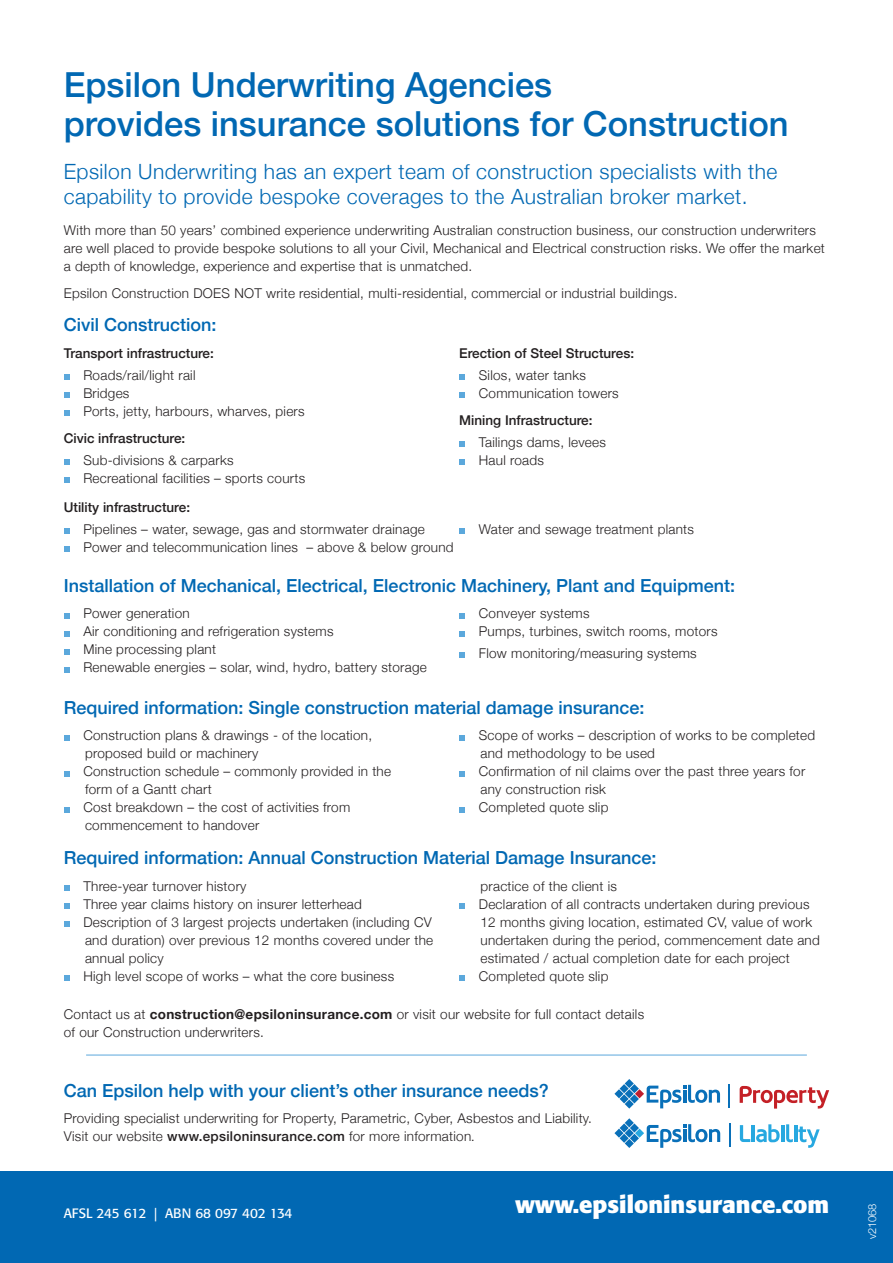
<style>
.page{position:relative;width:893px;height:1263px;background:#fff}
.page>*{position:absolute;margin:0;border:0;box-sizing:border-box;transform-origin:0 0}
.t1{font:500 34.5px/39px "Helvetica Neue";color:#0168b3}
.t2{font:700 23.7px "Formata";color:#fff}
.t3{font:300 21px/25.5px "Helvetica Neue";letter-spacing:.02em;color:#0168b3}
.subhead{font:500 18px "Helvetica Neue";color:#0168b3}
.t4{font:300 13.5px/18px "Helvetica Neue";letter-spacing:.02em;color:#231f20}
.t5{font:500 13.5px "Helvetica Neue";color:#231f20}
.t6{font:13.5px "Formata";color:#fff}
.t7{font:300 11.1px "Helvetica Neue";color:#fff}
.s1{font-weight:700}
.s2{font-weight:500}
.s3{font-family:"Formata"}
</style>
<div class="page">
<svg style="left:740px;top:1086px;width:89px;height:22px"></svg>
<hr style="left:728px;top:1084px;width:2px;height:23px;background:#0970b9">
<svg style="left:614px;top:1079px;width:106px;height:29px"></svg>
<hr style="left:86px;top:1055px;width:721px;height:1px;background:#5ba8dc">
<div style="left:0;top:1171px;width:893px;height:92px;background:#0168b3"></div>
<svg style="left:64px;top:375px;width:5px;height:5px"></svg>
<svg style="left:64px;top:393px;width:5px;height:5px"></svg>
<svg style="left:64px;top:411px;width:5px;height:5px"></svg>
<svg style="left:64px;top:459px;width:5px;height:6px"></svg>
<svg style="left:64px;top:477px;width:5px;height:6px"></svg>
<svg style="left:459px;top:375px;width:6px;height:5px"></svg>
<svg style="left:459px;top:393px;width:6px;height:5px"></svg>
<svg style="left:459px;top:441px;width:6px;height:6px"></svg>
<svg style="left:459px;top:459px;width:6px;height:6px"></svg>
<svg style="left:729px;top:1123px;width:1px;height:24px"></svg>
<svg style="left:740px;top:1124px;width:80px;height:24px"></svg>
<svg style="left:614px;top:1118px;width:106px;height:30px"></svg>
<svg style="left:64px;top:613px;width:5px;height:5px"></svg>
<svg style="left:64px;top:631px;width:5px;height:5px"></svg>
<svg style="left:64px;top:649px;width:5px;height:5px"></svg>
<svg style="left:64px;top:667px;width:5px;height:5px"></svg>
<svg style="left:459px;top:613px;width:6px;height:5px"></svg>
<svg style="left:459px;top:631px;width:6px;height:5px"></svg>
<svg style="left:459px;top:652px;width:6px;height:6px"></svg>
<svg style="left:64px;top:735px;width:5px;height:5px"></svg>
<svg style="left:64px;top:771px;width:5px;height:5px"></svg>
<svg style="left:64px;top:807px;width:5px;height:5px"></svg>
<svg style="left:459px;top:735px;width:6px;height:5px"></svg>
<svg style="left:459px;top:771px;width:6px;height:5px"></svg>
<svg style="left:459px;top:807px;width:6px;height:5px"></svg>
<svg style="left:64px;top:885px;width:5px;height:6px"></svg>
<svg style="left:64px;top:903px;width:5px;height:6px"></svg>
<svg style="left:64px;top:921px;width:5px;height:6px"></svg>
<svg style="left:64px;top:975px;width:5px;height:6px"></svg>
<svg style="left:459px;top:903px;width:6px;height:6px"></svg>
<svg style="left:459px;top:975px;width:6px;height:6px"></svg>
<svg style="left:64px;top:529px;width:5px;height:5px"></svg>
<svg style="left:459px;top:529px;width:6px;height:5px"></svg>
<svg style="left:64px;top:547px;width:5px;height:5px"></svg>
<p class="t1" style="left:64px;top:63px;width:726px">Epsilon Underwriting Agencies<br>provides insurance solutions for Construction</p>
<p class="t3" style="left:64px;top:157px;width:715px">Epsilon Underwriting has an expert team of construction specialists with the capability to provide bespoke coverages to the Australian broker market.</p>
<p class="t4" style="left:64px;top:220px;width:763px">With more than 50 years’ combined experience underwriting Australian construction business, our construction underwriters are well placed to provide bespoke solutions to all your Civil, Mechanical and Electrical construction risks. We offer the market a depth of knowledge, experience and expertise that is unmatched.</p>
<p class="t4" style="left:64px;top:283px;width:615px">Epsilon Construction DOES NOT write residential, multi-residential, commercial or industrial buildings.</p>
<p class="subhead" style="left:64px;top:311px;width:154px">Civil Construction:</p>
<p class="t5" style="left:64px;top:342px;width:152px">Transport infrastructure:</p>
<p class="t4" style="left:83px;top:365px;width:114px">Roads/rail/light rail</p>
<p class="t4" style="left:83px;top:383px;width:48px">Bridges</p>
<p class="t4" style="left:83px;top:401px;width:223px">Ports, jetty, harbours, wharves, piers</p>
<p class="t5" style="left:64px;top:427px;width:123px">Civic infrastructure:</p>
<p class="t4" style="left:83px;top:450px;width:152px">Sub-divisions &amp; carparks</p>
<p class="t4" style="left:83px;top:468px;width:223px">Recreational facilities – sports courts</p>
<p class="t5" style="left:459px;top:342px;width:176px">Erection of Steel Structures:</p>
<p class="t4" style="left:479px;top:365px;width:109px">Silos, water tanks</p>
<p class="t4" style="left:479px;top:383px;width:141px">Communication towers</p>
<p class="t5" style="left:459px;top:409px;width:135px">Mining Infrastructure:</p>
<p class="t4" style="left:479px;top:432px;width:129px">Tailings dams, levees</p>
<p class="t4" style="left:479px;top:450px;width:67px">Haul roads</p>
<p class="t5" style="left:64px;top:496px;width:128px">Utility infrastructure:</p>
<p class="t4" style="left:83px;top:519px;width:343px">Pipelines – water, sewage, gas and stormwater drainage</p>
<p class="t4" style="left:479px;top:519px;width:217px">Water and sewage treatment plants</p>
<p class="t4" style="left:83px;top:537px;width:372px">Power and telecommunication lines – above &amp; below ground</p>
<p class="subhead" style="left:64px;top:571px;width:673px">Installation of Mechanical, Electrical, Electronic Machinery, Plant and Equipment:</p>
<p class="t4" style="left:83px;top:603px;width:108px">Power generation</p>
<p class="t4" style="left:83px;top:621px;width:252px">Air conditioning and refrigeration systems</p>
<p class="t4" style="left:83px;top:639px;width:134px">Mine processing plant</p>
<p class="t4" style="left:83px;top:657px;width:345px">Renewable energies – solar, wind, hydro, battery storage</p>
<p class="t4" style="left:479px;top:603px;width:112px">Conveyer systems</p>
<p class="t4" style="left:479px;top:621px;width:240px">Pumps, turbines, switch rooms, motors</p>
<p class="t4" style="left:479px;top:643px;width:219px">Flow monitoring/measuring systems</p>
<p class="subhead" style="left:64px;top:693px;width:582px">Required information: Single construction material damage insurance:</p>
<p class="t4" style="left:83px;top:726px;width:290px">Construction plans &amp; drawings - of the location, proposed build or machinery</p>
<p class="t4" style="left:83px;top:762px;width:309px">Construction schedule – commonly provided in the form of a Gantt chart</p>
<p class="t4" style="left:83px;top:798px;width:268px">Cost breakdown – the cost of activities from commencement to handover</p>
<p class="t4" style="left:479px;top:726px;width:338px">Scope of works – description of works to be completed and methodology to be used</p>
<p class="t4" style="left:479px;top:762px;width:328px">Confirmation of nil claims over the past three years for any construction risk</p>
<p class="t4" style="left:479px;top:798px;width:131px">Completed quote slip</p>
<p class="subhead" style="left:64px;top:843px;width:594px">Required information: Annual Construction Material Damage Insurance:</p>
<p class="t4" style="left:83px;top:876px;width:165px">Three-year turnover history</p>
<p class="t4" style="left:83px;top:894px;width:280px">Three year claims history on insurer letterhead</p>
<p class="t4" style="left:83px;top:912px;width:351px;text-align:justify">Description of 3 largest projects undertaken (including CV and duration) over previous 12 months covered under the annual policy</p>
<p class="t4" style="left:83px;top:966px;width:312px">High level scope of works – what the core business</p>
<p class="t4" style="left:480px;top:876px;width:138px">practice of the client is</p>
<p class="t4" style="left:479px;top:894px;width:343px">Declaration of all contracts undertaken during previous 12 months giving location, estimated CV, value of work undertaken during the period, commencement date and estimated / actual completion date for each project</p>
<p class="t4" style="left:479px;top:966px;width:131px">Completed quote slip</p>
<p class="t4" style="left:64px;top:1004px;width:582px">Contact us at <span class="s1">construction@epsiloninsurance.com</span> or visit our website for full contact details of our Construction underwriters.</p>
<p class="subhead" style="left:64px;top:1076px;width:486px">Can Epsilon help with your client’s other insurance needs?</p>
<p class="t4" style="left:64px;top:1108px;width:530px">Providing specialist underwriting for Property, Parametric, Cyber, Asbestos and Liability.<br>Visit our website <span class="s2">www.epsiloninsurance.com</span> for more information<span class="s3">.</span></p>
<p class="t6" style="left:64px;top:1205px;width:230px">AFSL 245 612 | ABN 68 097 402 134</p>
<p class="t2" style="left:515px;top:1189px;width:316px">www.epsiloninsurance.com</p>
<p class="t7" style="left:863px;top:1239px;width:38px;rotate:-90deg">v21068</p>
</div>
